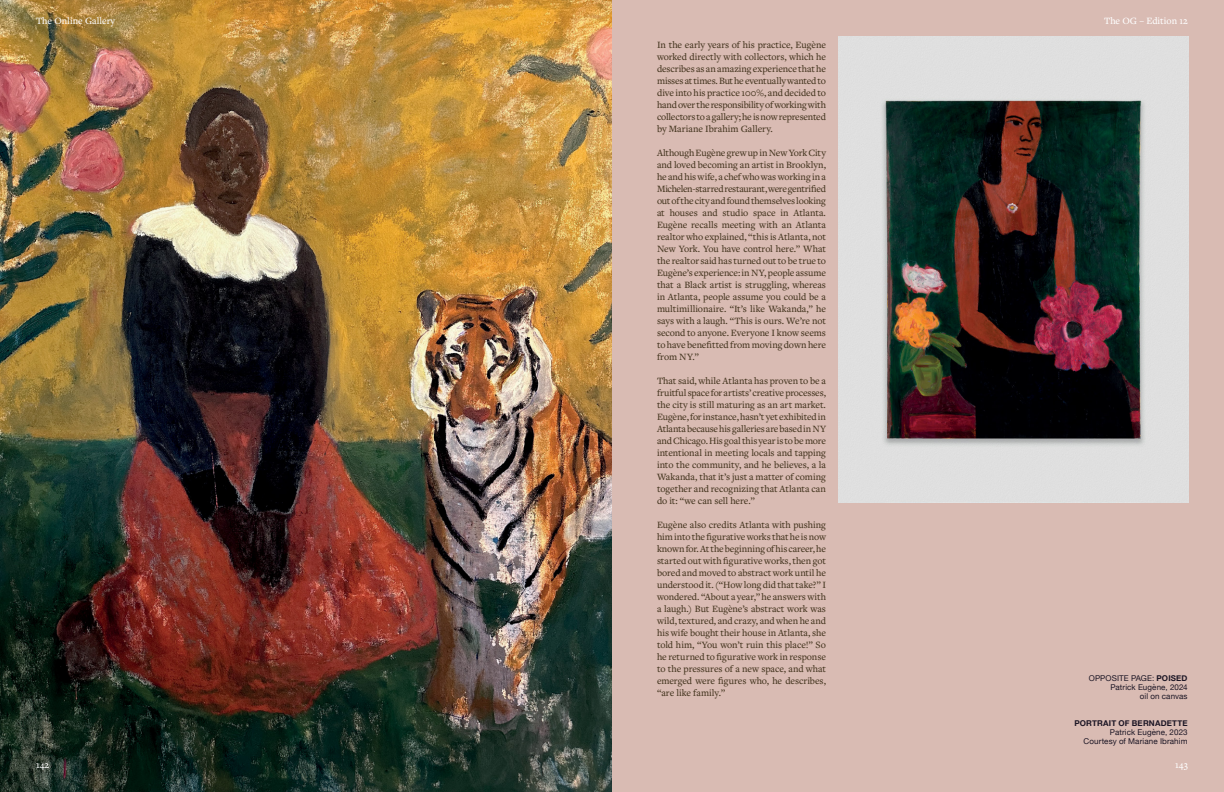
<style>
.page{position:relative;width:1224px;height:792px;background:#fff}
.page>*{position:absolute;margin:0;border:0;box-sizing:border-box;transform-origin:0 0}
.t1{font:500 10px/12px "Freight Text Pro";letter-spacing:-.01em;color:#453620;text-align:justify}
.t2{font:500 10px "Freight Text Pro";color:#fff}
.t3{font:8px/9px "Helvetica Neue";letter-spacing:.015em;color:#1b1524;text-align:right}
.t4{font:700 8px "Helvetica Neue";letter-spacing:.02em;color:#1b1524}
.s1{font-weight:700}
</style>
<div class="page">
<div style="left:612px;top:0;width:612px;height:792px;background:#d9bbb3"></div>
<img style="left:838px;top:36px;width:350px;height:467px">
<img style="left:0;top:0;width:612px;height:792px">
<p class="t2" style="left:36px;top:14px;width:81px">The Online Gallery</p>
<p class="t2" style="left:1104px;top:14px;width:85px">The OG – Edition 12</p>
<p class="t1" style="left:657px;top:38px;width:171px">In the early years of his practice, Eugène worked directly with collectors, which he describes as an amazing experience that he misses at times. But he eventually wanted to dive into his practice 100%, and decided to hand over the responsibility of working with collectors to a gallery; he is now represented by Mariane Ibrahim Gallery.</p>
<p class="t1" style="left:657px;top:146px;width:171px">Although Eugène grew up in New York City and loved becoming an artist in Brooklyn, he and his wife, a chef who was working in a Michelen-starred restaurant, were gentrified out of the city and found themselves looking at houses and studio space in Atlanta.<br>Eugène recalls meeting with an Atlanta realtor who explained, “this is Atlanta, not New York. You have control here.” What the realtor said has turned out to be true to Eugène’s experience: in NY, people assume that a Black artist is struggling, whereas in Atlanta, people assume you could be a multimillionaire. “It’s like Wakanda,” he says with a laugh. “This is ours. We’re not second to anyone. Everyone I know seems to have benefitted from moving down here from NY.”</p>
<p class="t1" style="left:657px;top:374px;width:171px">That said, while Atlanta has proven to be a fruitful space for artists’ creative processes, the city is still maturing as an art market.<br>Eugène, for instance, hasn’t yet exhibited in Atlanta because his galleries are based in NY and Chicago. His goal this year is to be more intentional in meeting locals and tapping into the community, and he believes, a la Wakanda, that it’s just a matter of coming together and recognizing that Atlanta can do it: “we can sell here.”</p>
<p class="t1" style="left:657px;top:518px;width:171px">Eugène also credits Atlanta with pushing him into the figurative works that he is now known for. At the beginning of his career, he started out with figurative works, then got bored and moved to abstract work until he understood it. (“How long did that take?” I wondered. “About a year,” he answers with a laugh.) But Eugène’s abstract work was wild, textured, and crazy, and when he and his wife bought their house in Atlanta, she told him, “You won’t ruin this place!” So he returned to figurative work in response to the pressures of a new space, and what emerged were figures who, he describes, “are like family.”</p>
<p class="t3" style="left:1089px;top:674px;width:100px">OPPOSITE PAGE: <span class="s1">POISED<br></span>Patrick Eugène, 2024<br>oil on canvas</p>
<p class="t4" style="left:1074px;top:718px;width:115px">PORTRAIT OF BERNADETTE</p>
<p class="t3" style="left:1084px;top:728px;width:106px">Patrick Eugène, 2023<br>Courtesy of Mariane Ibrahim</p>
<p class="t2" style="left:36px;top:758px;width:15px">142</p>
<p class="t2" style="left:1175px;top:758px;width:14px">143</p>
</div>
